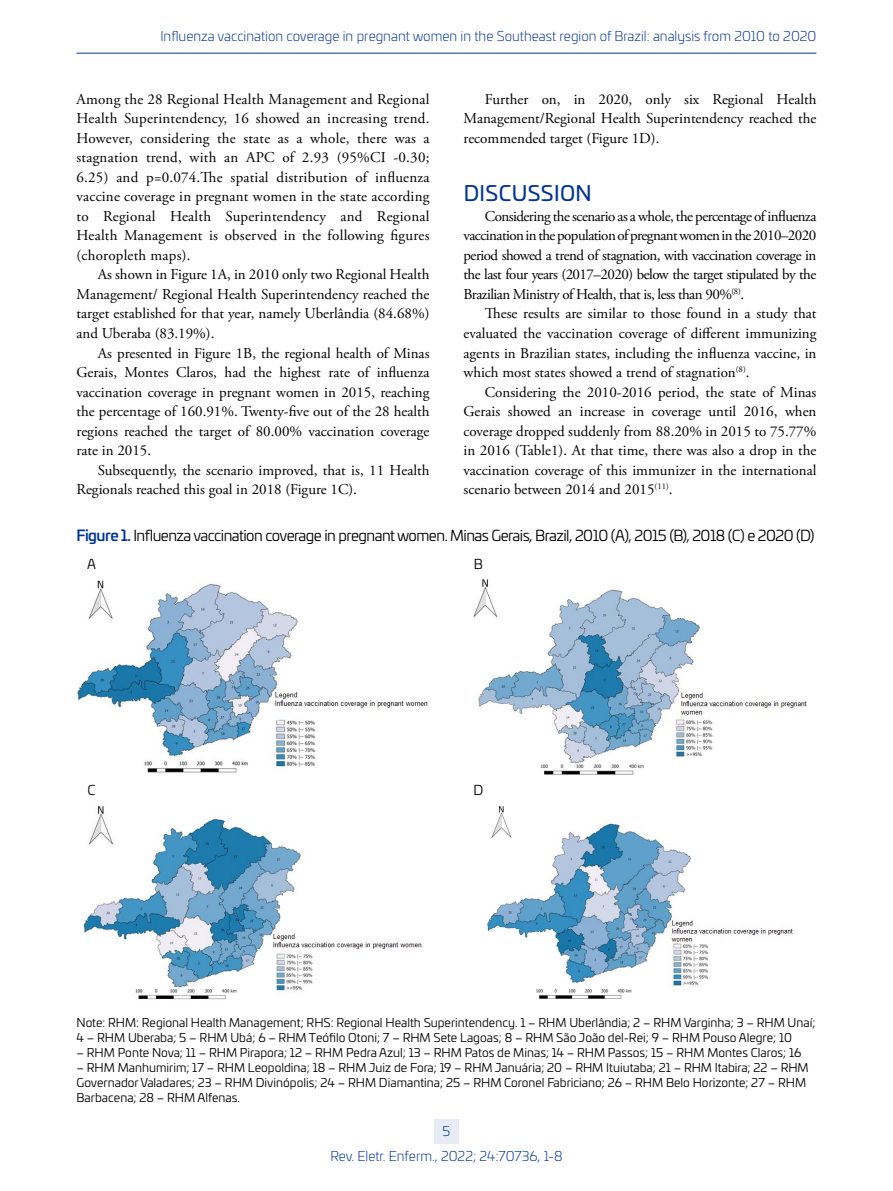
<style>
.page{position:relative;width:893px;height:1191px;background:#fff}
.page>*{position:absolute;margin:0;border:0;box-sizing:border-box;transform-origin:0 0}
.t1{font:21px "Univia Pro";letter-spacing:.02em;color:#039}
.t2{font:15px/19.5px "Adobe Garamond Pro";color:#000;text-align:justify}
.t3{font:15px "Univia Pro";letter-spacing:-.035em;color:#000}
.t4{font:300 13.5px "Univia Pro";color:#039}
.t5{font:13.5px "Univia Pro";color:#000}
.t6{font:12px/15px "Univia Pro";color:#000}
.t7{font:10.95px "Arial";letter-spacing:.005em;color:#000}
.t8{font:700 10.95px "Arial";color:#000}
.t9{font:700 9px "Arial";color:#000}
.s1{font-weight:500;color:#039}
</style>
<div class="page">
<div style="left:434px;top:1118px;width:25px;height:25px;background:#e6ebf5"></div>
<hr style="left:77px;top:53px;width:739px;height:1px;background:#039">
<img style="left:77px;top:580px;width:351px;height:193px">
<img style="left:473px;top:579px;width:334px;height:195px">
<img style="left:83px;top:806px;width:340px;height:194px">
<img style="left:486px;top:806px;width:307px;height:193px">
<p class="t4" style="left:160px;top:26px;width:657px">Influenza vaccination coverage in pregnant women in the Southeast region of Brazil: analysis from 2010 to 2020</p>
<p class="t2" style="left:77px;top:90px;width:354px">Among the 28 Regional Health Management and Regional Health Superintendency, 16 showed an increasing trend.<br>However, considering the state as a whole, there was a stagnation trend, with an APC of 2.93 (95%CI -0.30; 6.25) and p=0.074.The spatial distribution of influenza vaccine coverage in pregnant women in the state according to Regional Health Superintendency and Regional Health Management is observed in the following figures (choropleth maps).</p>
<p class="t2" style="left:77px;top:265px;width:354px;text-indent:21px">As shown in Figure 1A, in 2010 only two Regional Health Management/ Regional Health Superintendency reached the target established for that year, namely Uberlândia (84.68%) and Uberaba (83.19%).</p>
<p class="t2" style="left:77px;top:343px;width:354px;text-indent:21px">As presented in Figure 1B, the regional health of Minas Gerais, Montes Claros, had the highest rate of influenza vaccination coverage in pregnant women in 2015, reaching the percentage of 160.91%. Twenty-five out of the 28 health regions reached the target of 80.00% vaccination coverage rate in 2015.</p>
<p class="t2" style="left:77px;top:460px;width:354px;text-indent:21px">Subsequently, the scenario improved, that is, 11 Health<br>Regionals reached this goal in 2018 (Figure 1C).</p>
<p class="t2" style="left:463px;top:90px;width:354px;text-indent:21px">Further on, in 2020, only six Regional Health Management/Regional Health Superintendency reached the recommended target (Figure 1D).</p>
<h1 class="t1" style="left:464px;top:178px;width:130px">DISCUSSION</h1>
<p class="t2" style="left:463px;top:207px;width:354px;text-indent:21px">Considering the scenario as a whole, the percentage of influenza vaccination in the population of pregnant women in the 2010–2020 period showed a trend of stagnation, with vaccination coverage in the last four years (2017–2020) below the target stipulated by the Brazilian Ministry of Health, that is, less than 90%<sup>(8)</sup>.</p>
<p class="t2" style="left:463px;top:304px;width:354px;text-indent:21px">These results are similar to those found in a study that evaluated the vaccination coverage of different immunizing agents in Brazilian states, including the influenza vaccine, in which most states showed a trend of stagnation<sup>(8)</sup>.</p>
<p class="t2" style="left:463px;top:382px;width:354px;text-indent:21px">Considering the 2010-2016 period, the state of Minas Gerais showed an increase in coverage until 2016, when coverage dropped suddenly from 88.20% in 2015 to 75.77% in 2016 (Table1). At that time, there was also a drop in the vaccination coverage of this immunizer in the international scenario between 2014 and 2015<sup>(11)</sup>.</p>
<p class="t3" style="left:77px;top:525px;width:739px"><span class="s1">Figure 1.</span> Influenza vaccination coverage in pregnant women. Minas Gerais, Brazil, 2010 (A), 2015 (B), 2018 (C) e 2020 (D)</p>
<p class="t5" style="left:87px;top:554px;width:10px">A</p>
<p class="t5" style="left:474px;top:554px;width:11px">B</p>
<p class="t5" style="left:87px;top:780px;width:9px">C</p>
<p class="t5" style="left:473px;top:780px;width:11px">D</p>
<p class="t6" style="left:77px;top:1014px;width:740px">Note: RHM: Regional Health Management; RHS: Regional Health Superintendency. 1 – RHM Uberlândia; 2 – RHM Varginha; 3 – RHM Unaí;<br>4 – RHM Uberaba; 5 – RHM Ubá; 6 – RHM Teófilo Otoni; 7 – RHM Sete Lagoas; 8 – RHM São João del-Rei; 9 – RHM Pouso Alegre; 10</p>
<p class="t6" style="left:77px;top:1044px;width:726px">– RHM Ponte Nova; 11 – RHM Pirapora; 12 – RHM Pedra Azul; 13 – RHM Patos de Minas; 14 – RHM Passos; 15 – RHM Montes Claros; 16</p>
<p class="t6" style="left:77px;top:1059px;width:734px">– RHM Manhumirim; 17 – RHM Leopoldina; 18 – RHM Juiz de Fora; 19 – RHM Januária; 20 – RHM Ituiutaba; 21 – RHM Itabira; 22 – RHM<br>Governador Valadares; 23 – RHM Divinópolis; 24 – RHM Diamantina; 25 – RHM Coronel Fabriciano; 26 – RHM Belo Horizonte; 27 – RHM<br>Barbacena; 28 – RHM Alfenas.</p>
<p class="t8" style="left:468px;top:1017px;width:17px">(D)</p>
<p class="t7" style="left:468px;top:1065px;width:418px">RHM: Regional Health Management; RHS: Regional Health Superintendency. 1 –</p>
<p class="t9" style="left:461px;top:1069px;width:14px">(C)</p>
<p class="t4" style="left:443px;top:1122px;width:9px">5</p>
<p class="t4" style="left:330px;top:1146px;width:234px">Rev. Eletr. Enferm., 2022; 24:70736, 1-8</p>
</div>
